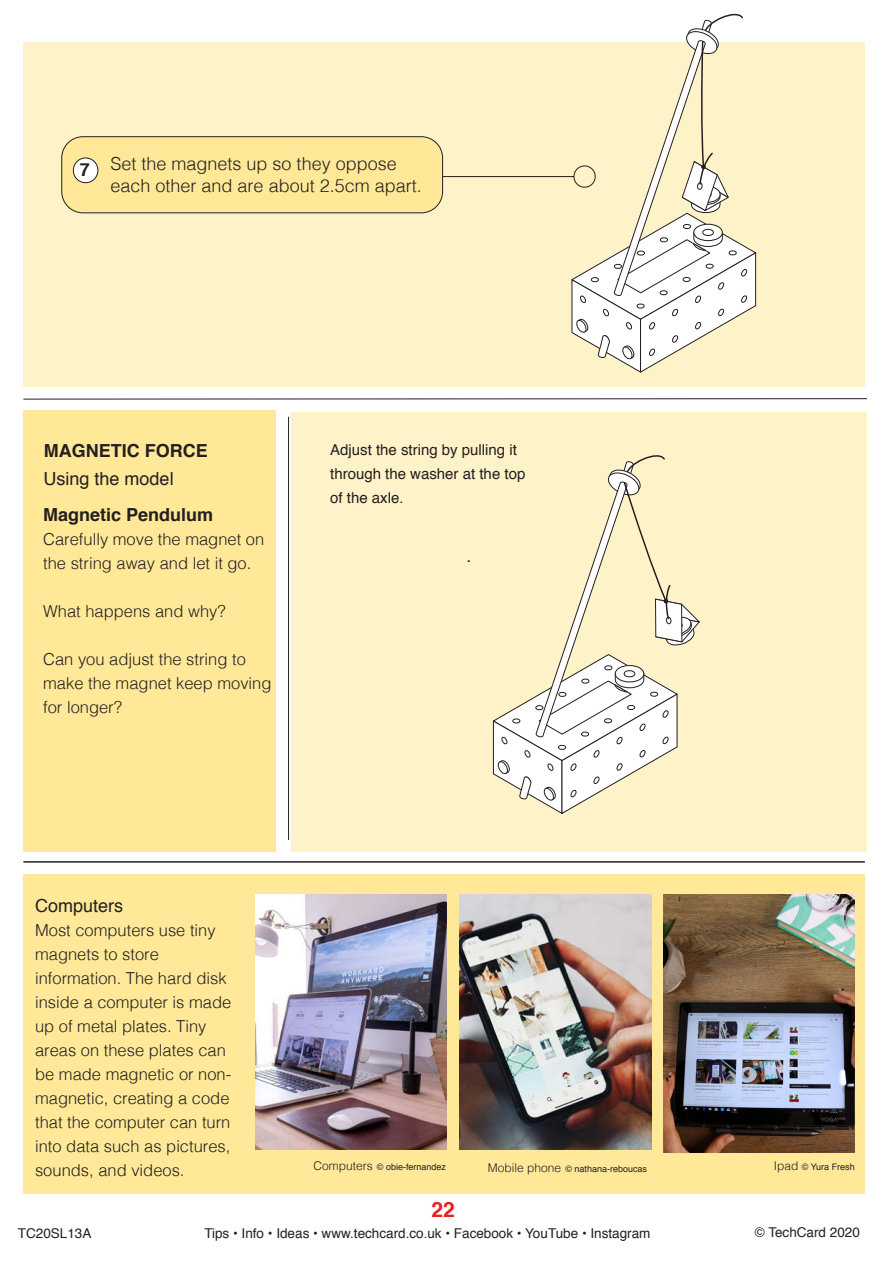
<style>
.page{position:relative;width:893px;height:1263px;background:#fff}
.page>*{position:absolute;margin:0;border:0;box-sizing:border-box;transform-origin:0 0}
.t1{font:700 21px "Helvetica";color:#ee1d23}
.t2{font:300 18px/21.6px "Helvetica";color:#231f20}
.t3{font:700 18px "Helvetica";color:#231f20}
.t4{font:18px "Helvetica";color:#231f20}
.t5{font:300 16.5px/24px "Helvetica";color:#231f20}
.t6{font:15px/24px "Helvetica";color:#231f20}
.t7{font:13.5px "Helvetica";color:#231f20}
.t8{font:9px "Helvetica";color:#231f20}
.s1{font-weight:300;font-size:12px}
</style>
<div class="page">
<div style="left:23px;top:43px;width:842px;height:344px;background:#fef3c8"></div>
<svg style="left:441px;top:13px;width:316px;height:360px"></svg>
<div style="left:23px;top:874px;width:842px;height:319px;background:#ffe897"></div>
<hr style="left:23px;top:861px;width:842px;height:2px;background:#231f20">
<div style="left:62px;top:137px;width:381px;height:76px;background:#ffe897;border-radius:21px"></div>
<div style="left:61px;top:136px;width:382px;height:77px;border:1px solid #231f20;border-radius:21px"></div>
<div style="left:73px;top:158px;width:25px;height:25px;background:#fff;border-radius:50%"></div>
<div style="left:73px;top:158px;width:25px;height:25px;border:1px solid #231f20;border-radius:50%"></div>
<div style="left:291px;top:412px;width:576px;height:439px;background:#fef3c8"></div>
<hr style="left:288px;top:417px;width:1px;height:423px;background:#231f20">
<hr style="left:23px;top:398px;width:844px;height:1px;background:#231f20">
<svg style="left:492px;top:455px;width:208px;height:359px"></svg>
<div style="left:23px;top:410px;width:253px;height:441px;background:#ffe897"></div>
<img style="left:460px;top:894px;width:191px;height:256px">
<img style="left:663px;top:894px;width:192px;height:258px">
<img style="left:256px;top:894px;width:191px;height:256px">
<p class="t3" style="left:80px;top:155px;width:12px">7</p>
<p class="t2" style="left:111px;top:152px;width:313px">Set the magnets up so they oppose each other and are about 2.5cm apart.</p>
<p class="t3" style="left:44px;top:436px;width:165px">MAGNETIC FORCE</p>
<p class="t6" style="left:330px;top:438px;width:197px">Adjust the string by pulling it through the washer at the top</p>
<p class="t6" style="left:330px;top:486px;width:75px">of the axle.</p>
<p class="t4" style="left:44px;top:465px;width:132px">Using the model</p>
<p class="t3" style="left:43px;top:500px;width:172px">Magnetic Pendulum</p>
<p class="t5" style="left:43px;top:526px;width:223px">Carefully move the magnet on the string away and let it go.</p>
<p class="t5" style="left:43px;top:598px;width:184px">What happens and why?</p>
<p class="t5" style="left:43px;top:646px;width:230px">Can you adjust the string to make the magnet keep moving for longer?</p>
<p class="t4" style="left:466px;top:542px;width:7px">.</p>
<p class="t4" style="left:35px;top:892px;width:90px">Computers</p>
<p class="t5" style="left:35px;top:917px;width:182px">Most computers use tiny magnets to store</p>
<p class="t5" style="left:35px;top:965px;width:198px">information. The hard disk inside a computer is made up of metal plates. Tiny</p>
<p class="t5" style="left:35px;top:1037px;width:198px">areas on these plates can be made magnetic or non-</p>
<p class="t5" style="left:35px;top:1085px;width:197px;text-align:justify">magnetic, creating a code that the computer can turn into data such as pictures, sounds, and videos.</p>
<p class="t8" style="left:313px;top:1160px;width:134px"><span class="s1">Computers</span> © obie-fernandez</p>
<p class="t8" style="left:488px;top:1162px;width:161px"><span class="s1">Mobile phone</span> © nathana-reboucas</p>
<p class="t8" style="left:774px;top:1160px;width:83px"><span class="s1">Ipad</span> © Yura Fresh</p>
<p class="t1" style="left:431px;top:1193px;width:25px">22</p>
<p class="t7" style="left:18px;top:1223px;width:75px">TC20SL13A</p>
<p class="t7" style="left:204px;top:1223px;width:448px">Tips • Info • Ideas • www.techcard.co.uk • Facebook • YouTube • Instagram</p>
<p class="t7" style="left:755px;top:1222px;width:107px">© TechCard 2020</p>
</div>
